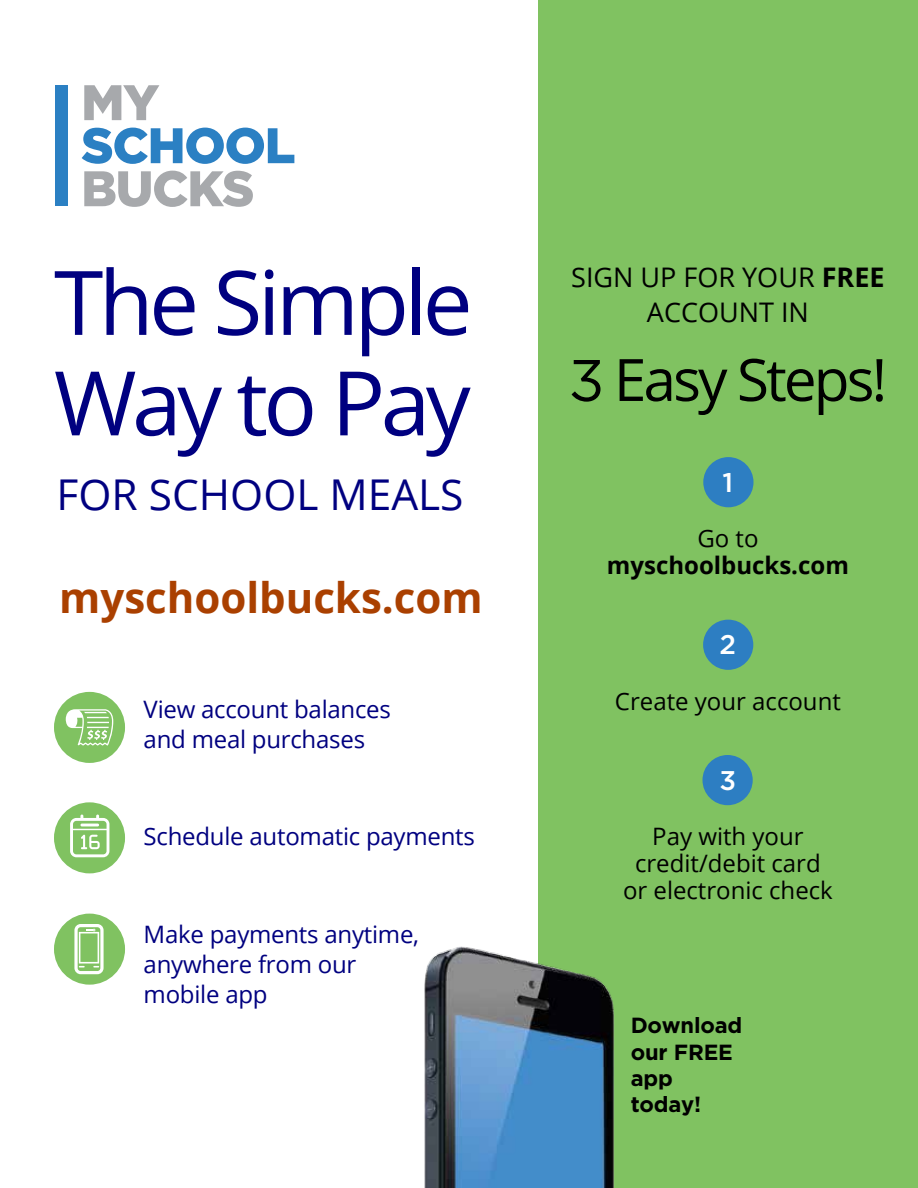
<style>
.page{position:relative;width:918px;height:1188px;background:#fff}
.page>*{position:absolute;margin:0;border:0;box-sizing:border-box;transform-origin:0 0}
.t1{font:89.1px/100.5px "Open Sans";letter-spacing:-.05em;color:#000080}
.t2{font:58.5px "Open Sans";letter-spacing:-.05em;color:#000}
.t3{font:42.45px "Open Sans";color:#000080}
.t4{font:700 42px "Open Sans";color:#aa4000}
.t5{font:27px/34.5px "Open Sans";color:#000;text-align:center}
.t6{font:500 27px "Gotham";color:#fff}
.t7{font:24px/30px "Open Sans";letter-spacing:-.01em;color:#000080}
.t8{font:24px/27px "Open Sans";color:#000;text-align:center}
.t9{font:700 24px "Open Sans";color:#000}
.t10{font:700 21.9px/26.2px "Gotham";letter-spacing:-.01em;color:#000}
.s1{font-weight:700}
.s2{font-family:"Gotham"}
</style>
<div class="page">
<div style="left:539px;top:0;width:379px;height:1188px;background:#80c261"></div>
<div style="left:55px;top:85px;width:13px;height:121px;background:#2b80c3"></div>
<svg style="left:84px;top:85px;width:75px;height:35px"></svg>
<svg style="left:82px;top:128px;width:212px;height:36px"></svg>
<svg style="left:84px;top:171px;width:169px;height:36px"></svg>
<div style="left:54px;top:802px;width:71px;height:71px;background:#80c261;border-radius:50%"></div>
<svg style="left:70px;top:815px;width:39px;height:42px"></svg>
<div style="left:54px;top:692px;width:71px;height:71px;background:#80c261;border-radius:50%"></div>
<svg style="left:66px;top:709px;width:47px;height:37px"></svg>
<div style="left:54px;top:914px;width:71px;height:71px;background:#80c261;border-radius:50%"></div>
<svg style="left:74px;top:924px;width:30px;height:50px"></svg>
<div style="left:703px;top:457px;width:51px;height:50px;background:#2d7ec2;border-radius:50%"></div>
<div style="left:703px;top:620px;width:50px;height:50px;background:#2d7ec2;border-radius:50%"></div>
<div style="left:703px;top:755px;width:50px;height:50px;background:#2d7ec2;border-radius:50%"></div>
<img style="left:424px;top:931px;width:191px;height:257px">
<p class="t1" style="left:54px;top:250px;width:420px">The Simple<br>Way to Pay</p>
<p class="t3" style="left:57px;top:466px;width:409px">FOR SCHOOL MEALS</p>
<h1 class="t4" style="left:59px;top:568px;width:425px">myschoolbucks.com</h1>
<p class="t7" style="left:144px;top:693px;width:249px">View account balances and meal purchases</p>
<p class="t7" style="left:144px;top:821px;width:333px">Schedule automatic payments</p>
<p class="t7" style="left:144px;top:918px;width:277px">Make payments anytime, anywhere from our mobile app</p>
<p class="t5" style="left:571px;top:259px;width:315px">SIGN UP FOR YOUR <span class="s1">FREE<br></span>ACCOUNT IN</p>
<h1 class="t2" style="left:569px;top:340px;width:320px"><span class="s2">3</span> Easy Steps!</h1>
<p class="t6" style="left:723px;top:467px;width:12px">1</p>
<p class="t8" style="left:697px;top:524px;width:63px">Go to</p>
<h2 class="t9" style="left:607px;top:548px;width:243px">myschoolbucks.com</h2>
<p class="t6" style="left:720px;top:629px;width:18px">2</p>
<p class="t8" style="left:615px;top:687px;width:227px">Create your account</p>
<p class="t6" style="left:720px;top:765px;width:18px">3</p>
<p class="t8" style="left:623px;top:822px;width:211px">Pay with your credit/debit card or electronic check</p>
<p class="t10" style="left:631px;top:1012px;width:113px">Download our FREE app today!</p>
</div>
